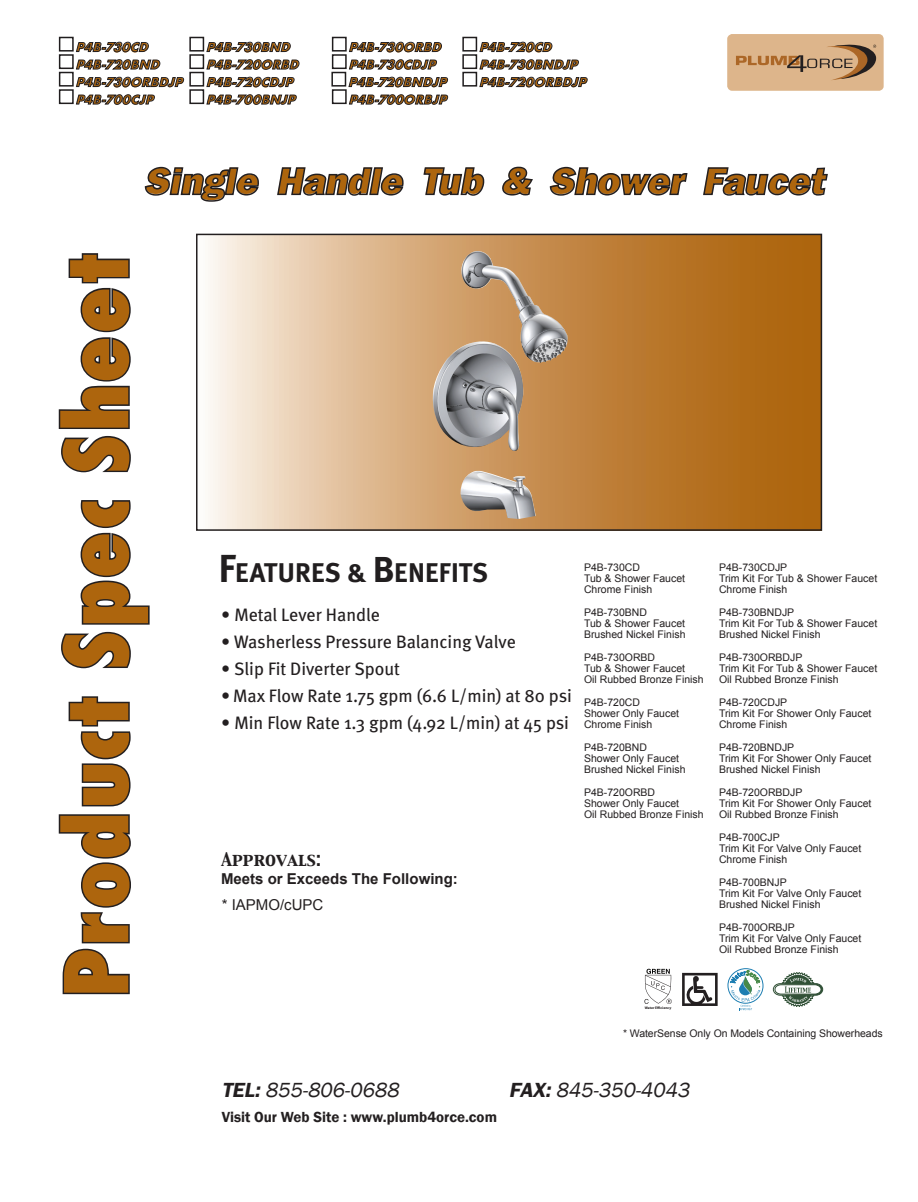
<style>
.page{position:relative;width:918px;height:1202px;background:#fff}
.page>*{position:absolute;margin:0;border:0;box-sizing:border-box;transform-origin:0 0}
.t1{font:84px "Futura Cond X Boold";color:#ad650d}
.t2{font:italic 800 39px "Franklin Gothic Bold S Si";color:#ad650d}
.t3{font:700 27px "Meta Plus";letter-spacing:-.02em;color:#211e1f}
.t4{font:italic 21px "Franklin Gothic";color:#231f20}
.t5{font:18px "Meta";color:#231f20}
.t6{font:16.5px "Capitals";color:#231f20}
.t7{font:600 15px "Franklin Gothic";color:#231f20}
.t8{font:700 15px "Arial";color:#231f20}
.t9{font:15px "Arial";color:#231f20}
.t10{font:700 13.5px "Futura Obl";letter-spacing:.02em;color:#ad650d}
.t11{font:10.5px/11.2px "Arial";color:#231f20}
.t12{font:700 3.6px "Myriad Pro";letter-spacing:.015em;color:#231f20}
.s1{font-size:39px}
.s2{font-size:36px}
.s3{font-weight:600}
</style>
<div class="page">
<svg style="left:208px;top:236px;width:611px;height:291px;background:#cd9c64"></svg>
<div style="left:196px;top:233px;width:626px;height:297px;border:2px solid #231f20"></div>
<div style="left:727px;top:34px;width:157px;height:57px;background:#ddb58b;border-radius:4px"></div>
<svg style="left:736px;top:44px;width:141px;height:36px"></svg>
<svg style="left:58px;top:696px;width:73px;height:299px"></svg>
<svg style="left:61px;top:500px;width:89px;height:169px"></svg>
<svg style="left:58px;top:253px;width:73px;height:220px"></svg>
<svg style="left:144px;top:166px;width:115px;height:36px"></svg>
<svg style="left:277px;top:167px;width:127px;height:29px"></svg>
<svg style="left:423px;top:167px;width:62px;height:29px"></svg>
<svg style="left:502px;top:166px;width:31px;height:30px"></svg>
<svg style="left:549px;top:166px;width:139px;height:30px"></svg>
<svg style="left:703px;top:167px;width:125px;height:29px"></svg>
<div style="left:59px;top:37px;width:15px;height:15px;border:2px solid #201d1e"></div>
<div style="left:189px;top:37px;width:15px;height:15px;border:2px solid #201d1e"></div>
<div style="left:332px;top:37px;width:15px;height:15px;border:2px solid #201d1e"></div>
<div style="left:462px;top:37px;width:15px;height:15px;border:2px solid #201d1e"></div>
<div style="left:59px;top:54px;width:15px;height:15px;border:2px solid #201d1e"></div>
<div style="left:189px;top:54px;width:15px;height:15px;border:2px solid #201d1e"></div>
<div style="left:332px;top:54px;width:15px;height:15px;border:2px solid #201d1e"></div>
<div style="left:462px;top:54px;width:15px;height:15px;border:2px solid #201d1e"></div>
<div style="left:59px;top:72px;width:15px;height:15px;border:2px solid #201d1e"></div>
<div style="left:189px;top:72px;width:15px;height:15px;border:2px solid #201d1e"></div>
<div style="left:331px;top:72px;width:15px;height:15px;border:2px solid #201d1e"></div>
<div style="left:462px;top:72px;width:15px;height:15px;border:2px solid #201d1e"></div>
<svg style="left:479px;top:41px;width:109px;height:47px"></svg>
<div style="left:59px;top:89px;width:15px;height:15px;border:2px solid #201d1e"></div>
<svg style="left:76px;top:41px;width:108px;height:64px"></svg>
<div style="left:189px;top:89px;width:15px;height:15px;border:2px solid #201d1e"></div>
<svg style="left:206px;top:41px;width:94px;height:64px"></svg>
<div style="left:332px;top:89px;width:15px;height:15px;border:2px solid #201d1e"></div>
<svg style="left:348px;top:41px;width:100px;height:64px"></svg>
<img style="left:432px;top:251px;width:137px;height:268px">
<svg style="left:682px;top:972px;width:36px;height:33px"></svg>
<svg style="left:773px;top:972px;width:50px;height:34px"></svg>
<svg style="left:644px;top:968px;width:28px;height:35px"></svg>
<div style="left:728px;top:968px;width:35px;height:34px;border:1px solid #1d7eb2;border-radius:50%"></div>
<svg style="left:730px;top:969px;width:30px;height:40px"></svg>
<p class="t10" style="left:76px;top:39px;width:74px">P4B-730CD</p>
<p class="t10" style="left:206px;top:39px;width:85px">P4B-730BND</p>
<p class="t10" style="left:349px;top:39px;width:94px">P4B-730ORBD</p>
<p class="t10" style="left:479px;top:39px;width:74px">P4B-720CD</p>
<p class="t10" style="left:76px;top:56px;width:85px">P4B-720BND</p>
<p class="t10" style="left:206px;top:56px;width:94px">P4B-720ORBD</p>
<p class="t10" style="left:349px;top:56px;width:88px">P4B-730CDJP</p>
<p class="t10" style="left:479px;top:56px;width:99px">P4B-730BNDJP</p>
<p class="t10" style="left:76px;top:74px;width:108px">P4B-730ORBDJP</p>
<p class="t10" style="left:206px;top:74px;width:88px">P4B-720CDJP</p>
<p class="t10" style="left:348px;top:74px;width:100px">P4B-720BNDJP</p>
<p class="t10" style="left:479px;top:74px;width:108px">P4B-720ORBDJP</p>
<p class="t10" style="left:76px;top:91px;width:79px">P4B-700CJP</p>
<p class="t10" style="left:206px;top:91px;width:90px">P4B-700BNJP</p>
<p class="t10" style="left:349px;top:91px;width:99px">P4B-700ORBJP</p>
<h2 class="t2" style="left:144px;top:158px;width:690px">Single Handle Tub &amp; Shower Faucet</h2>
<h1 class="t1" style="left:39px;top:997px;width:749px;rotate:-90deg">Product Spec Sheet</h1>
<h3 class="t3" style="left:218px;top:557px;width:272px"><span class="s1">F</span>EATURES &amp; <span class="s2">B</span>ENEFITS</h3>
<h3 class="t5" style="left:221px;top:604px;width:160px">• Metal Lever Handle</h3>
<h3 class="t5" style="left:221px;top:631px;width:296px">• Washerless Pressure Balancing Valve</h3>
<h3 class="t5" style="left:221px;top:658px;width:180px">• Slip Fit Diverter Spout</h3>
<h3 class="t5" style="left:221px;top:685px;width:352px">• Max Flow Rate 1.75 gpm (6.6 L/min) at 80 psi</h3>
<h3 class="t5" style="left:221px;top:712px;width:349px">• Min Flow Rate 1.3 gpm (4.92 L/min) at 45 psi</h3>
<h3 class="t6" style="left:221px;top:848px;width:102px">Approvals:</h3>
<h3 class="t8" style="left:221px;top:870px;width:238px">Meets or Exceeds The Following:</h3>
<h3 class="t9" style="left:222px;top:895px;width:103px">* IAPMO/cUPC</h3>
<p class="t11" style="left:584px;top:561px;width:103px">P4B-730CD<br>Tub &amp; Shower Faucet<br>Chrome Finish</p>
<p class="t11" style="left:584px;top:606px;width:103px">P4B-730BND<br>Tub &amp; Shower Faucet<br>Brushed Nickel Finish</p>
<p class="t11" style="left:584px;top:651px;width:121px">P4B-730ORBD<br>Tub &amp; Shower Faucet<br>Oil Rubbed Bronze Finish</p>
<p class="t11" style="left:584px;top:696px;width:97px">P4B-720CD<br>Shower Only Faucet<br>Chrome Finish</p>
<p class="t11" style="left:584px;top:741px;width:103px">P4B-720BND<br>Shower Only Faucet<br>Brushed Nickel Finish</p>
<p class="t11" style="left:584px;top:786px;width:121px">P4B-720ORBD<br>Shower Only Faucet<br>Oil Rubbed Bronze Finish</p>
<p class="t11" style="left:719px;top:561px;width:160px">P4B-730CDJP<br>Trim Kit For Tub &amp; Shower Faucet<br>Chrome Finish</p>
<p class="t11" style="left:719px;top:606px;width:160px">P4B-730BNDJP<br>Trim Kit For Tub &amp; Shower Faucet<br>Brushed Nickel Finish</p>
<p class="t11" style="left:719px;top:651px;width:160px">P4B-730ORBDJP<br>Trim Kit For Tub &amp; Shower Faucet<br>Oil Rubbed Bronze Finish</p>
<p class="t11" style="left:719px;top:696px;width:154px">P4B-720CDJP<br>Trim Kit For Shower Only Faucet<br>Chrome Finish</p>
<p class="t11" style="left:719px;top:741px;width:154px">P4B-720BNDJP<br>Trim Kit For Shower Only Faucet<br>Brushed Nickel Finish</p>
<p class="t11" style="left:719px;top:786px;width:154px">P4B-720ORBDJP<br>Trim Kit For Shower Only Faucet<br>Oil Rubbed Bronze Finish</p>
<p class="t11" style="left:719px;top:831px;width:144px">P4B-700CJP<br>Trim Kit For Valve Only Faucet<br>Chrome Finish</p>
<p class="t11" style="left:719px;top:876px;width:144px">P4B-700BNJP<br>Trim Kit For Valve Only Faucet<br>Brushed Nickel Finish</p>
<p class="t11" style="left:719px;top:921px;width:144px">P4B-700ORBJP<br>Trim Kit For Valve Only Faucet<br>Oil Rubbed Bronze Finish</p>
<p class="t12" style="left:645px;top:1005px;width:28px">Water Efficiency</p>
<p class="t11" style="left:623px;top:1027px;width:261px">* WaterSense Only On Models Containing Showerheads</p>
<h3 class="t4" style="left:222px;top:1076px;width:183px"><span class="s3">TEL:</span>855-806-0688</h3>
<h3 class="t4" style="left:509px;top:1076px;width:187px"><span class="s3">FAX:</span>845-350-4043</h3>
<h3 class="t7" style="left:222px;top:1107px;width:277px">Visit Our Web Site : www.plumb4orce.com</h3>
</div>
